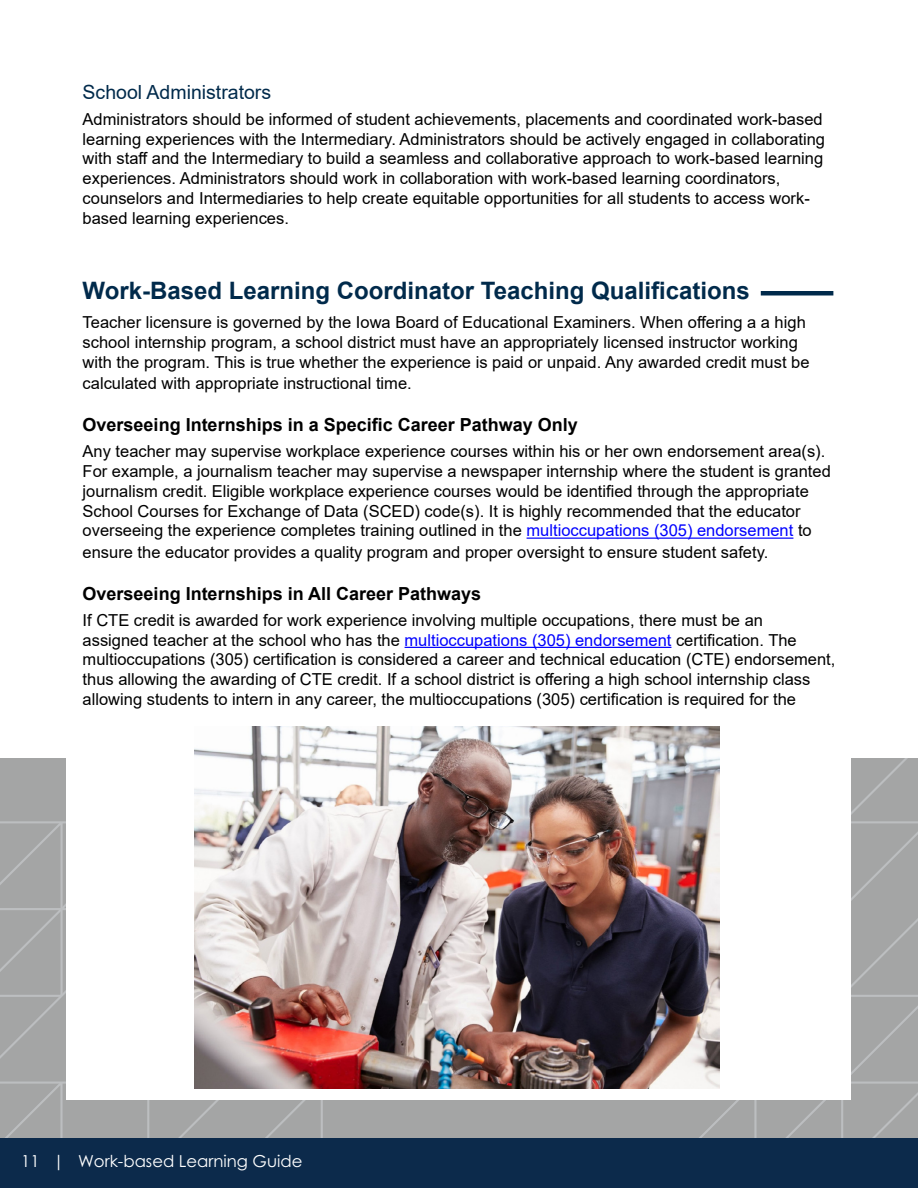
<style>
.page{position:relative;width:918px;height:1188px;background:#fff}
.page>*{position:absolute;margin:0;border:0;box-sizing:border-box;transform-origin:0 0}
.t1{font:700 24px "Arial";color:#002a4b}
.t2{font:19.5px "Arial";color:#002a4b}
.t3{font:700 18px "Arial";color:#000}
.t4{font:16.5px/19.8px "Arial";color:#000}
.t5{font:16.5px "Century Gothic Pro";color:#fff}
.s1{color:#00f}
</style>
<div class="page">
<div style="left:324px;top:758px;width:594px;height:381px;background:#a4a5a5"></div>
<div style="left:67px;top:88px;width:784px;height:1012px;background:#fff"></div>
<div style="left:761px;top:291px;width:72px;height:5px;background:#002a4b"></div>
<hr style="left:527px;top:538px;width:266px;height:1px;background:#00f">
<hr style="left:405px;top:647px;width:266px;height:1px;background:#00f">
<svg style="left:0;top:819px;width:324px;height:320px"></svg>
<svg style="left:839px;top:1080px;width:79px;height:59px;background:#a7a9aa"></svg>
<div style="left:0;top:1139px;width:918px;height:49px;background:#0c2a4b"></div>
<img style="left:194px;top:726px;width:525px;height:363px">
<p class="t2" style="left:83px;top:79px;width:190px">School Administrators</p>
<p class="t4" style="left:83px;top:109px;width:744px">Administrators should be informed of student achievements, placements and coordinated work-based learning experiences with the Intermediary. Administrators should be actively engaged in collaborating with staff and the Intermediary to build a seamless and collaborative approach to work-based learning experiences. Administrators should work in collaboration with work-based learning coordinators, counselors and Intermediaries to help create equitable opportunities for all students to access work&shy;based learning experiences.</p>
<h2 class="t1" style="left:83px;top:274px;width:669px">Work-Based Learning Coordinator Teaching Qualifications</h2>
<p class="t4" style="left:83px;top:312px;width:728px">Teacher licensure is governed by the Iowa Board of Educational Examiners. When offering a a high school internship program, a school district must have an appropriately licensed instructor working with the program. This is true whether the experience is paid or unpaid. Any awarded credit must be</p>
<p class="t4" style="left:83px;top:374px;width:331px">calculated with appropriate instructional time.</p>
<h3 class="t3" style="left:83px;top:412px;width:497px">Overseeing Internships in a Specific Career Pathway Only</h3>
<p class="t4" style="left:83px;top:441px;width:750px">Any teacher may supervise workplace experience courses within his or her own endorsement area(s).<br>For example, a journalism teacher may supervise a newspaper internship where the student is granted journalism credit. Eligible workplace experience courses would be identified through the appropriate School Courses for Exchange of Data (SCED) code(s). It is highly recommended that the educator overseeing the experience completes training outlined in the <span class="s1">multioccupations (305) endorsement</span> to</p>
<p class="t4" style="left:83px;top:542px;width:687px">ensure the educator provides a quality program and proper oversight to ensure student safety.</p>
<h3 class="t3" style="left:83px;top:581px;width:400px">Overseeing Internships in All Career Pathways</h3>
<p class="t4" style="left:83px;top:610px;width:754px">If CTE credit is awarded for work experience involving multiple occupations, there must be an<br>assigned teacher at the school who has the <span class="s1">multioccupations (305) endorsement</span> certification. The multioccupations (305) certification is considered a career and technical education (CTE) endorsement, thus allowing the awarding of CTE credit. If a school district is offering a high school internship class allowing students to intern in any career, the multioccupations (305) certification is required for the</p>
<p class="t5" style="left:21px;top:1150px;width:283px">11 | Work-based Learning Guide</p>
</div>
